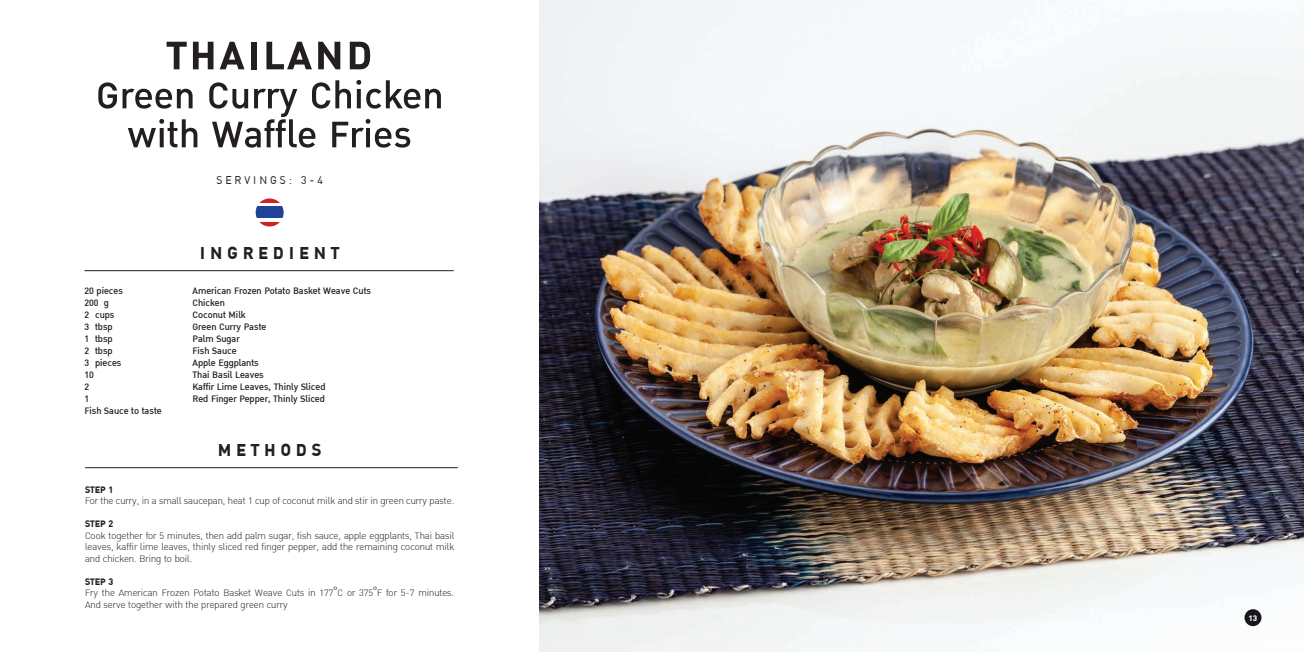
<style>
.page{position:relative;width:1304px;height:652px;background:#fff}
.page>*{position:absolute;margin:0;border:0;box-sizing:border-box;transform-origin:0 0}
.ค_าปร_ยาย{font:700 55px "DB Ozone X";letter-spacing:.05em;color:#231f20}
.ค_าปร_ยาย-2{font:500 51px "DB Ozone X";letter-spacing:.01em;color:#231f20}
.t1{font:700 24px "DB Ozone X";letter-spacing:.2em;color:#231f20}
.t2{font:15.4px "DB Ozone X";letter-spacing:.2em;color:#231f20;scale:.95 1}
.t3{font:300 13px/11.5px "DB Ozone X";color:#231f20;text-align:justify}
.t4{font:500 13px "DB Ozone X";color:#231f20}
.ค_าปร_ยาย-3{font:700 13px "DB Ozone X";color:#231f20}
.t5{font:700 11px "DB Ozone X";color:#fff;scale:1.05 1}
.s1{font-family:"Taviraj"}
</style>
<div class="page">
<img style="left:539px;top:0;width:765px;height:652px">
<hr style="left:85px;top:467px;width:373px;height:1px;background:#231f20">
<hr style="left:85px;top:270px;width:369px;height:1px;background:#231f20">
<div style="left:1244px;top:609px;width:17px;height:17px;background:#1a171c;border-radius:50%"></div>
<svg style="left:259px;top:198px;width:21px;height:5px"></svg>
<svg style="left:259px;top:222px;width:21px;height:4px"></svg>
<div style="left:256px;top:206px;width:28px;height:12px;background:#204299"></div>
<p class="ค_าปร_ยาย" style="left:166px;top:24px;width:208px">THAILAND</p>
<p class="ค_าปร_ยาย-2" style="left:96px;top:66px;width:349px">Green Curry Chicken</p>
<p class="ค_าปร_ยาย-2" style="left:127px;top:105px;width:286px">with Waffle Fries</p>
<p class="t2" style="left:216px;top:171px;width:113px">SERVINGS: 3-4</p>
<p class="t1" style="left:200px;top:239px;width:141px">INGREDIENT</p>
<p class="t4" style="left:85px;top:283px;width:40px">20 pieces</p>
<p class="t4" style="left:193px;top:283px;width:180px">American Frozen Potato Basket Weave Cuts</p>
<p class="t4" style="left:85px;top:295px;width:26px">200 g</p>
<p class="t4" style="left:193px;top:295px;width:34px">Chicken</p>
<p class="t4" style="left:85px;top:307px;width:31px">2 cups</p>
<p class="t4" style="left:193px;top:307px;width:55px">Coconut Milk</p>
<p class="t4" style="left:85px;top:319px;width:30px">3 tbsp</p>
<p class="t4" style="left:193px;top:319px;width:75px">Green Curry Paste</p>
<p class="t4" style="left:85px;top:331px;width:30px">1 tbsp</p>
<p class="t4" style="left:193px;top:331px;width:49px">Palm Sugar</p>
<p class="t4" style="left:85px;top:343px;width:30px">2 tbsp</p>
<p class="t4" style="left:193px;top:343px;width:46px">Fish Sauce</p>
<p class="t4" style="left:85px;top:355px;width:38px">3 pieces</p>
<p class="t4" style="left:193px;top:355px;width:68px">Apple Eggplants</p>
<p class="t4" style="left:85px;top:367px;width:11px">10</p>
<p class="t4" style="left:193px;top:367px;width:73px">Thai Basil Leaves</p>
<p class="t4" style="left:85px;top:379px;width:6px">2</p>
<p class="t4" style="left:193px;top:379px;width:134px">Kaffir Lime Leaves, Thinly Sliced</p>
<p class="t4" style="left:85px;top:391px;width:6px">1</p>
<p class="t4" style="left:193px;top:391px;width:134px">Red Finger Pepper, Thinly Sliced</p>
<p class="t4" style="left:85px;top:403px;width:79px">Fish Sauce to taste</p>
<p class="t1" style="left:218px;top:436px;width:105px">METHODS</p>
<p class="ค_าปร_ยาย-3" style="left:85px;top:482px;width:30px">STEP 1</p>
<p class="t3" style="left:85px;top:495px;width:371px">For the curry, in a small saucepan, heat 1 cup of coconut milk and stir in green curry paste.</p>
<p class="ค_าปร_ยาย-3" style="left:85px;top:517px;width:30px">STEP 2</p>
<p class="t3" style="left:85px;top:530px;width:371px">Cook together for 5 minutes, then add palm sugar, fish sauce, apple eggplants, Thai basil leaves, kaffir lime leaves, thinly sliced red finger pepper, add the remaining coconut milk and chicken. Bring to boil.</p>
<p class="ค_าปร_ยาย-3" style="left:85px;top:574px;width:30px">STEP 3</p>
<p class="t3" style="left:85px;top:587px;width:371px">Fry the American Frozen Potato Basket Weave Cuts in 177<span class="s1">°</span>C or 375<span class="s1">°</span>F for 5-7 minutes.<br>And serve together with the prepared green curry</p>
<p class="t5" style="left:1249px;top:612px;width:10px">13</p>
</div>
